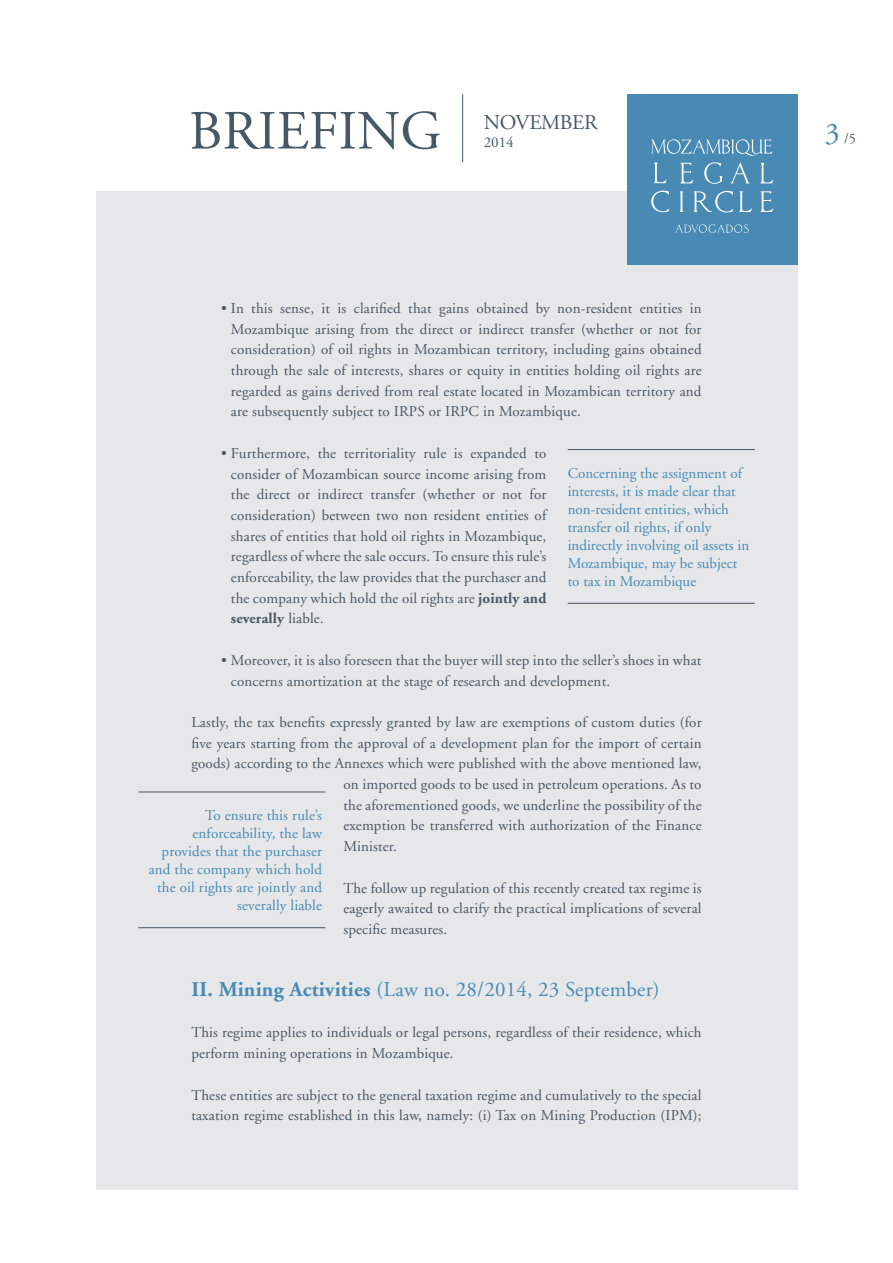
<style>
.page{position:relative;width:893px;height:1263px;background:#fff}
.page>*{position:absolute;margin:0;border:0;box-sizing:border-box;transform-origin:0 0}
.t1{font:55.2px "Adobe Garamond";letter-spacing:.19em;color:#475865}
.t2{font:21px "Adobe Garamond";letter-spacing:.01em;color:#488ab4}
.t3{font:21px "Adobe Garamond";letter-spacing:-.02em;color:#475865}
.t4{font:15px/20.7px "Adobe Garamond";letter-spacing:.01em;color:#475865;text-align:justify}
.t5{font:15px/18px "Adobe Garamond";color:#488ab4}
.t6{font:14.25px "Adobe Garamond";color:#475865}
.s1{font-weight:700}
.s2{font-size:30px;color:#488ab4}
</style>
<div class="page">
<div style="left:96px;top:191px;width:701px;height:998px;background:#e6e7e9"></div>
<div style="left:627px;top:94px;width:170px;height:170px;background:#488ab4"></div>
<svg style="left:651px;top:139px;width:122px;height:17px"></svg>
<svg style="left:680px;top:163px;width:13px;height:20px"></svg>
<svg style="left:704px;top:162px;width:19px;height:22px"></svg>
<svg style="left:731px;top:162px;width:18px;height:21px"></svg>
<svg style="left:761px;top:163px;width:12px;height:20px"></svg>
<svg style="left:654px;top:163px;width:13px;height:20px"></svg>
<svg style="left:680px;top:191px;width:3px;height:21px"></svg>
<svg style="left:694px;top:191px;width:39px;height:21px"></svg>
<svg style="left:739px;top:191px;width:13px;height:21px"></svg>
<svg style="left:760px;top:191px;width:13px;height:21px"></svg>
<svg style="left:651px;top:191px;width:18px;height:21px"></svg>
<svg style="left:675px;top:224px;width:74px;height:9px"></svg>
<hr style="left:462px;top:94px;width:1px;height:68px;background:#475865">
<hr style="left:568px;top:449px;width:187px;height:1px;background:#475865">
<hr style="left:568px;top:603px;width:187px;height:1px;background:#475865">
<hr style="left:138px;top:792px;width:187px;height:1px;background:#475865">
<hr style="left:138px;top:927px;width:187px;height:1px;background:#475865">
<h1 class="t1" style="left:189px;top:101px;width:254px">Briefing</h1>
<h2 class="t3" style="left:484px;top:111px;width:115px">NOVEMBER</h2>
<p class="t4" style="left:484px;top:132px;width:31px">2014</p>
<p class="t4" style="left:231px;top:298px;width:472px;text-indent:-10px">• In this sense, it is clarified that gains obtained by non-resident entities in Mozambique arising from the direct or indirect transfer (whether or not for consideration) of oil rights in Mozambican territory, including gains obtained through the sale of interests, shares or equity in entities holding oil rights are regarded as gains derived from real estate located in Mozambican territory and are subsequently subject to IRPS or IRPC in Mozambique.</p>
<p class="t4" style="left:231px;top:443px;width:319px;text-indent:-10px">• Furthermore, the territoriality rule is expanded to consider of Mozambican source income arising from the direct or indirect transfer (whether or not for consideration) between two non resident entities of shares of entities that hold oil rights in Mozambique, regardless of where the sale occurs. To ensure this rule’s enforceability, the law provides that the purchaser and the company which hold the oil rights are <span class="s1">jointly and severally</span> liable.</p>
<p class="t4" style="left:231px;top:650px;width:472px;text-indent:-10px">• Moreover, it is also foreseen that the buyer will step into the seller’s shoes in what concerns amortization at the stage of research and development.</p>
<p class="t4" style="left:191px;top:712px;width:512px">Lastly, the tax benefits expressly granted by law are exemptions of custom duties (for</p>
<p class="t4" style="left:191px;top:733px;width:512px">five years starting from the approval of a development plan for the import of certain</p>
<p class="t4" style="left:191px;top:754px;width:512px">goods) according to the Annexes which were published with the above mentioned law,</p>
<p class="t4" style="left:343px;top:774px;width:360px">on imported goods to be used in petroleum operations. As to</p>
<p class="t4" style="left:343px;top:795px;width:360px">the aforementioned goods, we underline the possibility of the</p>
<p class="t4" style="left:343px;top:816px;width:360px">exemption be transferred with authorization of the Finance</p>
<p class="t4" style="left:343px;top:836px;width:55px">Minister.</p>
<p class="t4" style="left:343px;top:878px;width:360px">The follow up regulation of this recently created tax regime is eagerly awaited to clarify the practical implications of several specific measures.</p>
<p class="t5" style="left:568px;top:464px;width:183px">Concerning the assignment of interests, it is made clear that non-resident entities, which transfer oil rights, if only indirectly involving oil assets in<br>Mozambique, may be subject to tax in Mozambique</p>
<p class="t5" style="left:149px;top:807px;width:175px;text-align:right">To ensure this rule’s enforceability, the law provides that the purchaser and the company which hold the oil rights are jointly and severally liable</p>
<h2 class="t2" style="left:191px;top:978px;width:470px"><span class="s1">II. Mining Activities</span> (Law no. 28/2014, 23 September)</h2>
<p class="t4" style="left:191px;top:1023px;width:512px">This regime applies to individuals or legal persons, regardless of their residence, which perform mining operations in Mozambique.</p>
<p class="t4" style="left:191px;top:1085px;width:512px">These entities are subject to the general taxation regime and cumulatively to the special taxation regime established in this law, namely: (i) Tax on Mining Production (IPM);</p>
<p class="t6" style="left:825px;top:131px;width:33px"><span class="s2">3</span> /5</p>
</div>
